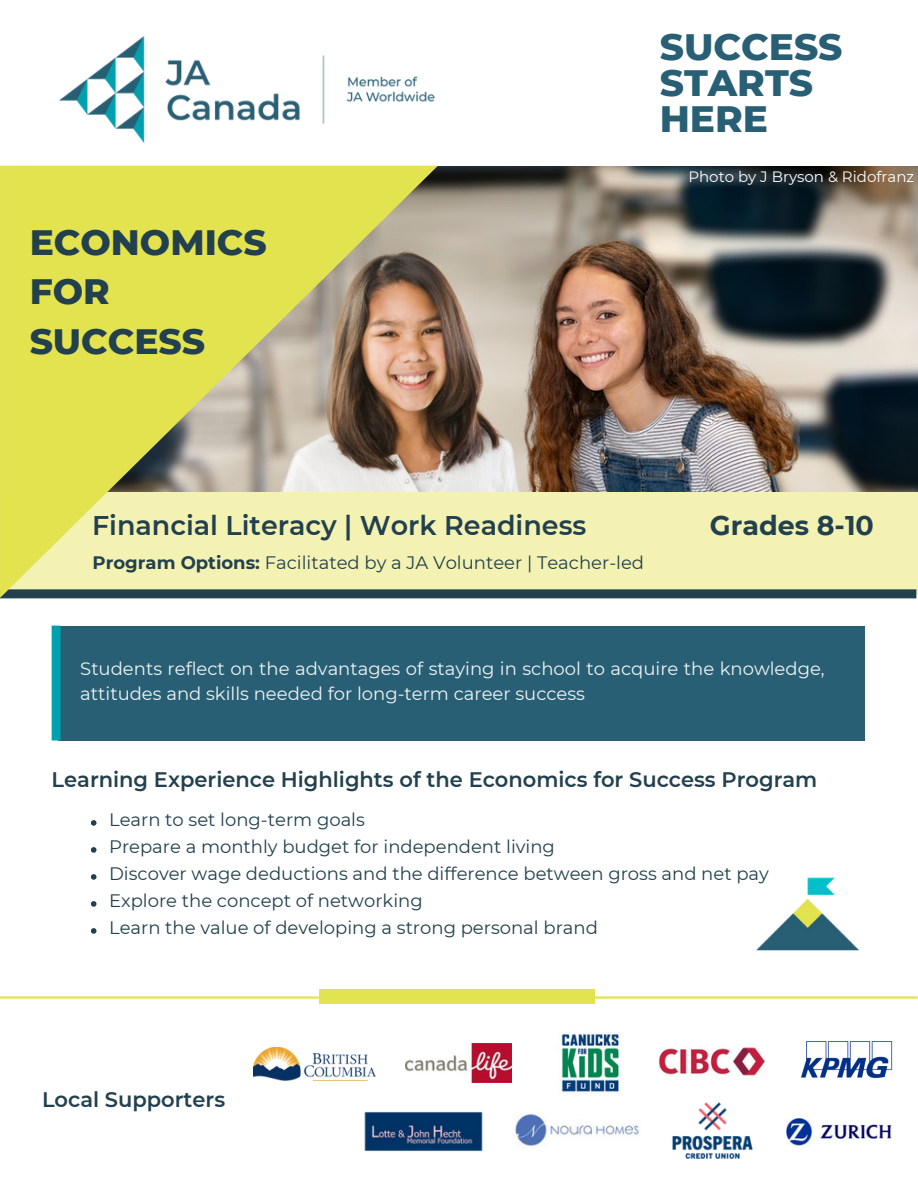
<style>
.page{position:relative;width:918px;height:1188px;background:#fff}
.page>*{position:absolute;margin:0;border:0;box-sizing:border-box;transform-origin:0 0}
.t1{font:800 37.5px/36px "Montserrat";color:#285f74}
.t2{font:800 36px/49.5px "Montserrat";color:#22404d}
.t3{font:600 27px "Montserrat";color:#22404d}
.t4{font:700 27px "Montserrat";color:#22404d}
.t5{font:600 21px "Montserrat";color:#22404d}
.t6{font:18px/27px "Montserrat";color:#22404d}
.t7{font:18px/24.8px "Montserrat";color:#eef3f4}
.t8{font:15px "Montserrat";color:#fff}
.s1{font-weight:700}
</style>
<div class="page">
<img style="left:59px;top:36px;width:376px;height:107px">
<img style="left:438px;top:166px;width:480px;height:326px">
<div style="left:0;top:492px;width:918px;height:103px;background:#f3f2b3"></div>
<div style="left:0;top:589px;width:916px;height:9px;background:#22404d"></div>
<svg style="left:0;top:166px;width:438px;height:432px;fill:#e3e24f"></svg>
<hr style="left:0;top:996px;width:918px;height:3px;background:#e3e24f">
<div style="left:319px;top:989px;width:276px;height:14px;background:#e3e24f"></div>
<img style="left:756px;top:877px;width:103px;height:74px">
<svg style="left:91px;top:820px;width:6px;height:6px"></svg>
<svg style="left:91px;top:847px;width:6px;height:6px"></svg>
<svg style="left:91px;top:874px;width:6px;height:6px"></svg>
<svg style="left:91px;top:901px;width:6px;height:6px"></svg>
<svg style="left:91px;top:928px;width:6px;height:6px"></svg>
<div style="left:58px;top:626px;width:807px;height:114px;background:#285f74"></div>
<img style="left:406px;top:1044px;width:105px;height:39px">
<img style="left:561px;top:1033px;width:59px;height:60px">
<img style="left:658px;top:1047px;width:107px;height:29px">
<img style="left:254px;top:1048px;width:121px;height:32px">
<img style="left:800px;top:1041px;width:92px;height:38px">
<img style="left:364px;top:1111px;width:119px;height:40px">
<img style="left:514px;top:1113px;width:125px;height:33px">
<img style="left:672px;top:1102px;width:81px;height:57px">
<img style="left:786px;top:1118px;width:106px;height:27px">
<div style="left:52px;top:626px;width:9px;height:114px;background:#00a0af"></div>
<h4 class="t1" style="left:660px;top:29px;width:184px">SUCCESS<br>STARTS<br>HERE</h4>
<h4 class="t2" style="left:30px;top:217px;width:239px">ECONOMICS<br>FOR<br>SUCCESS</h4>
<h4 class="t8" style="left:688px;top:167px;width:227px">Photo by J Bryson &amp; Ridofranz</h4>
<h2 class="t3" style="left:92px;top:509px;width:496px">Financial Literacy | Work Readiness</h2>
<h2 class="t4" style="left:710px;top:509px;width:165px">Grades 8-10</h2>
<h1 class="t6" style="left:93px;top:549px;width:553px"><span class="s1">Program Options:</span> Facilitated by a JA Volunteer | Teacher-led</h1>
<p class="t7" style="left:80px;top:656px;width:746px">Students reflect on the advantages of staying in school to acquire the knowledge, attitudes and skills needed for long-term career success</p>
<h3 class="t5" style="left:52px;top:767px;width:767px">Learning Experience Highlights of the Economics for Success Program</h3>
<p class="t6" style="left:109px;top:806px;width:661px">Learn to set long-term goals<br>Prepare a monthly budget for independent living<br>Discover wage deductions and the difference between gross and net pay Explore the concept of networking<br>Learn the value of developing a strong personal brand</p>
<p class="t5" style="left:42px;top:1087px;width:185px">Local Supporters</p>
</div>
